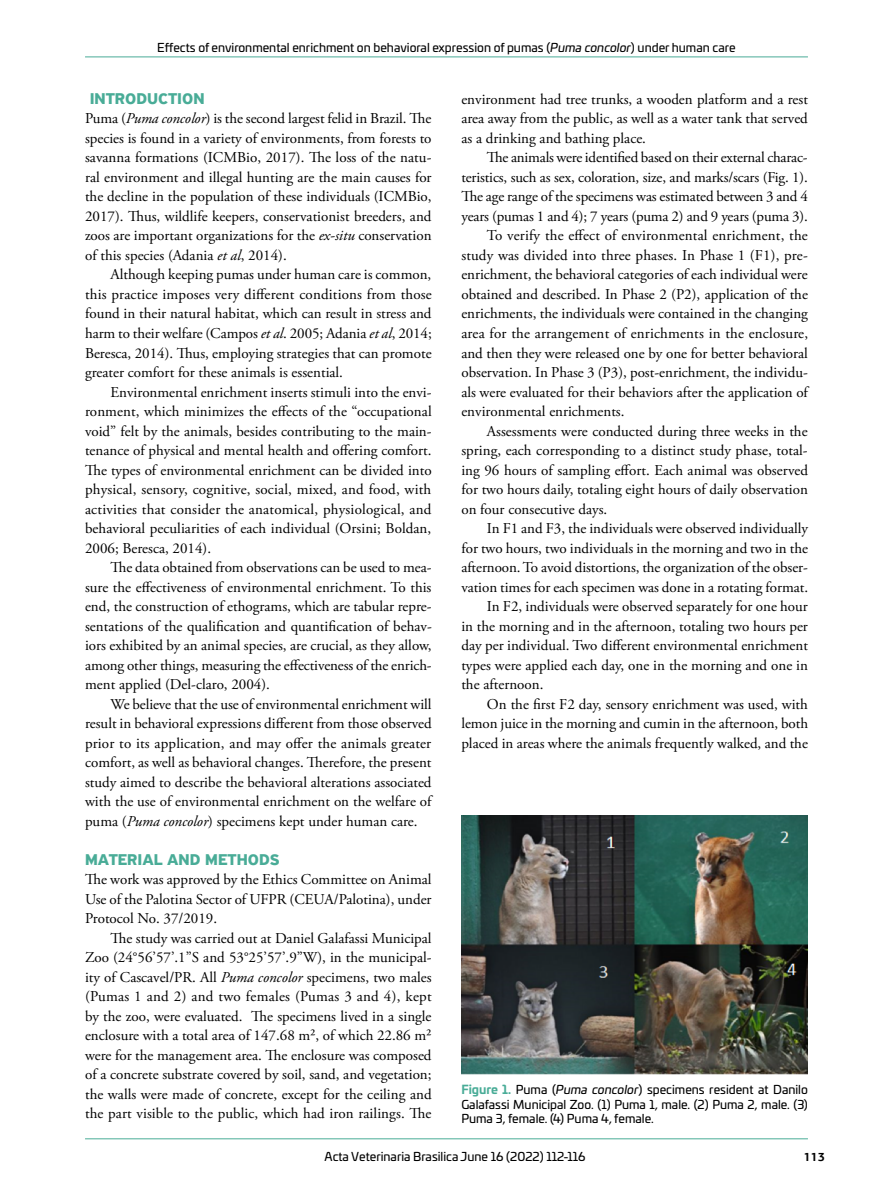
<style>
.page{position:relative;width:893px;height:1191px;background:#fff}
.page>*{position:absolute;margin:0;border:0;box-sizing:border-box;transform-origin:0 0}
.t1{font:700 16.5px "PF Highway Sans Pro";color:#49ac97}
.t2{font:15px/19.5px "Adobe Garamond Pro";color:#000;text-align:justify}
.t3{font:12px/14.4px "Univia Pro";color:#000;text-align:justify}
.t4{font:700 12px "PF Agora Sans Pro";color:#000}
.s1{font-style:italic}
.s2{font-weight:700;color:#49ac97}
</style>
<div class="page">
<hr style="left:85px;top:1138px;width:723px;height:1px;background:#49ac97">
<hr style="left:85px;top:57px;width:723px;height:1px;background:#49ac97">
<img style="left:461px;top:815px;width:347px;height:259px">
<p class="t3" style="left:157px;top:39px;width:580px">Effects of environmental enrichment on behavioral expression of pumas (<span class="s1">Puma concolor</span>) under human care</p>
<p class="t1" style="left:90px;top:89px;width:116px">INTRODUCTION</p>
<p class="t2" style="left:85px;top:109px;width:348px">Puma (<span class="s1">Puma concolor</span>) is the second largest felid in Brazil. The species is found in a variety of environments, from forests to savanna formations (ICMBio, 2017). The loss of the natu&shy;ral environment and illegal hunting are the main causes for the decline in the population of these individuals (ICMBio, 2017). Thus, wildlife keepers, conservationist breeders, and zoos are important organizations for the <span class="s1">ex-situ</span> conservation of this species (Adania <span class="s1">et al</span>, 2014).</p>
<p class="t2" style="left:85px;top:265px;width:348px;text-indent:26px">Although keeping pumas under human care is common, this practice imposes very different conditions from those found in their natural habitat, which can result in stress and harm to their welfare (Campos <span class="s1">et al</span>. 2005; Adania <span class="s1">et al</span>, 2014; Beresca, 2014). Thus, employing strategies that can promote greater comfort for these animals is essential.</p>
<p class="t2" style="left:85px;top:382px;width:348px;text-indent:26px">Environmental enrichment inserts stimuli into the envi&shy;ronment, which minimizes the effects of the “occupational void” felt by the animals, besides contributing to the main&shy;tenance of physical and mental health and offering comfort.<br>The types of environmental enrichment can be divided into physical, sensory, cognitive, social, mixed, and food, with activities that consider the anatomical, physiological, and behavioral peculiarities of each individual (Orsini; Boldan, 2006; Beresca, 2014).</p>
<p class="t2" style="left:85px;top:558px;width:348px;text-indent:26px">The data obtained from observations can be used to mea&shy;sure the effectiveness of environmental enrichment. To this end, the construction of ethograms, which are tabular repre&shy;sentations of the qualification and quantification of behav&shy;iors exhibited by an animal species, are crucial, as they allow, among other things, measuring the effectiveness of the enrich&shy;ment applied (Del-claro, 2004).</p>
<p class="t2" style="left:85px;top:694px;width:348px;text-indent:26px">We believe that the use of environmental enrichment will result in behavioral expressions different from those observed prior to its application, and may offer the animals greater comfort, as well as behavioral changes. Therefore, the present study aimed to describe the behavioral alterations associated with the use of environmental enrichment on the welfare of puma (<span class="s1">Puma concolor</span>) specimens kept under human care.</p>
<p class="t1" style="left:85px;top:849px;width:196px">MATERIAL AND METHODS</p>
<p class="t2" style="left:85px;top:870px;width:348px">The work was approved by the Ethics Committee on Animal Use of the Palotina Sector of UFPR (CEUA/Palotina), under Protocol No. 37/2019.</p>
<p class="t2" style="left:85px;top:928px;width:348px;text-indent:26px">The study was carried out at Daniel Galafassi Municipal Zoo (24°56’57’.1”S and 53°25’57’.9”W), in the municipal&shy;ity of Cascavel/PR. All <span class="s1">Puma concolor</span> specimens, two males (Pumas 1 and 2) and two females (Pumas 3 and 4), kept by the zoo, were evaluated. The specimens lived in a single enclosure with a total area of 147.68 m², of which 22.86 m² were for the management area. The enclosure was composed of a concrete substrate covered by soil, sand, and vegetation; the walls were made of concrete, except for the ceiling and the part visible to the public, which had iron railings. The</p>
<p class="t2" style="left:461px;top:90px;width:348px">environment had tree trunks, a wooden platform and a rest area away from the public, as well as a water tank that served as a drinking and bathing place.</p>
<p class="t2" style="left:487px;top:148px;width:322px">The animals were identified based on their external charac-</p>
<p class="t2" style="left:461px;top:168px;width:348px">teristics, such as sex, coloration, size, and marks/scars (Fig. 1).</p>
<p class="t2" style="left:461px;top:187px;width:348px">The age range of the specimens was estimated between 3 and 4</p>
<p class="t2" style="left:461px;top:207px;width:348px">years (pumas 1 and 4); 7 years (puma 2) and 9 years (puma 3).</p>
<p class="t2" style="left:487px;top:226px;width:322px">To verify the effect of environmental enrichment, the</p>
<p class="t2" style="left:461px;top:246px;width:348px">study was divided into three phases. In Phase 1 (F1), pre-</p>
<p class="t2" style="left:461px;top:265px;width:348px">enrichment, the behavioral categories of each individual were</p>
<p class="t2" style="left:461px;top:285px;width:348px">obtained and described. In Phase 2 (P2), application of the</p>
<p class="t2" style="left:461px;top:304px;width:348px">enrichments, the individuals were contained in the changing</p>
<p class="t2" style="left:461px;top:324px;width:348px">area for the arrangement of enrichments in the enclosure,</p>
<p class="t2" style="left:461px;top:343px;width:348px">and then they were released one by one for better behavioral</p>
<p class="t2" style="left:461px;top:363px;width:348px">observation. In Phase 3 (P3), post-enrichment, the individu-</p>
<p class="t2" style="left:461px;top:382px;width:348px">als were evaluated for their behaviors after the application of</p>
<p class="t2" style="left:461px;top:402px;width:165px">environmental enrichments.</p>
<p class="t2" style="left:487px;top:421px;width:322px">Assessments were conducted during three weeks in the</p>
<p class="t2" style="left:461px;top:441px;width:348px">spring, each corresponding to a distinct study phase, total-</p>
<p class="t2" style="left:461px;top:460px;width:348px">ing 96 hours of sampling effort. Each animal was observed</p>
<p class="t2" style="left:461px;top:480px;width:348px">for two hours daily, totaling eight hours of daily observation</p>
<p class="t2" style="left:461px;top:499px;width:147px">on four consecutive days.</p>
<p class="t2" style="left:487px;top:519px;width:323px">In F1 and F3, the individuals were observed individually</p>
<p class="t2" style="left:461px;top:538px;width:348px">for two hours, two individuals in the morning and two in the</p>
<p class="t2" style="left:461px;top:558px;width:348px">afternoon. To avoid distortions, the organization of the obser-</p>
<p class="t2" style="left:461px;top:577px;width:348px">vation times for each specimen was done in a rotating format.</p>
<p class="t2" style="left:487px;top:597px;width:322px">In F2, individuals were observed separately for one hour</p>
<p class="t2" style="left:461px;top:616px;width:348px">in the morning and in the afternoon, totaling two hours per</p>
<p class="t2" style="left:461px;top:636px;width:348px">day per individual. Two different environmental enrichment</p>
<p class="t2" style="left:461px;top:655px;width:348px">types were applied each day, one in the morning and one in</p>
<p class="t2" style="left:461px;top:675px;width:84px">the afternoon.</p>
<p class="t2" style="left:487px;top:694px;width:323px">On the first F2 day, sensory enrichment was used, with</p>
<p class="t2" style="left:461px;top:714px;width:348px">lemon juice in the morning and cumin in the afternoon, both</p>
<p class="t2" style="left:461px;top:733px;width:348px">placed in areas where the animals frequently walked, and the</p>
<p class="t3" style="left:461px;top:1081px;width:348px"><span class="s2">Figure 1.</span> Puma (<span class="s1">Puma concolor</span>) specimens resident at Danilo Galafassi Municipal Zoo. (1) Puma 1, male. (2) Puma 2, male. (3)<br>Puma 3, female. (4) Puma 4, female.</p>
<p class="t3" style="left:325px;top:1148px;width:262px">Acta Veterinaria Brasilica June 16 (2022) 112-116</p>
<p class="t4" style="left:804px;top:1148px;width:23px">113</p>
</div>
